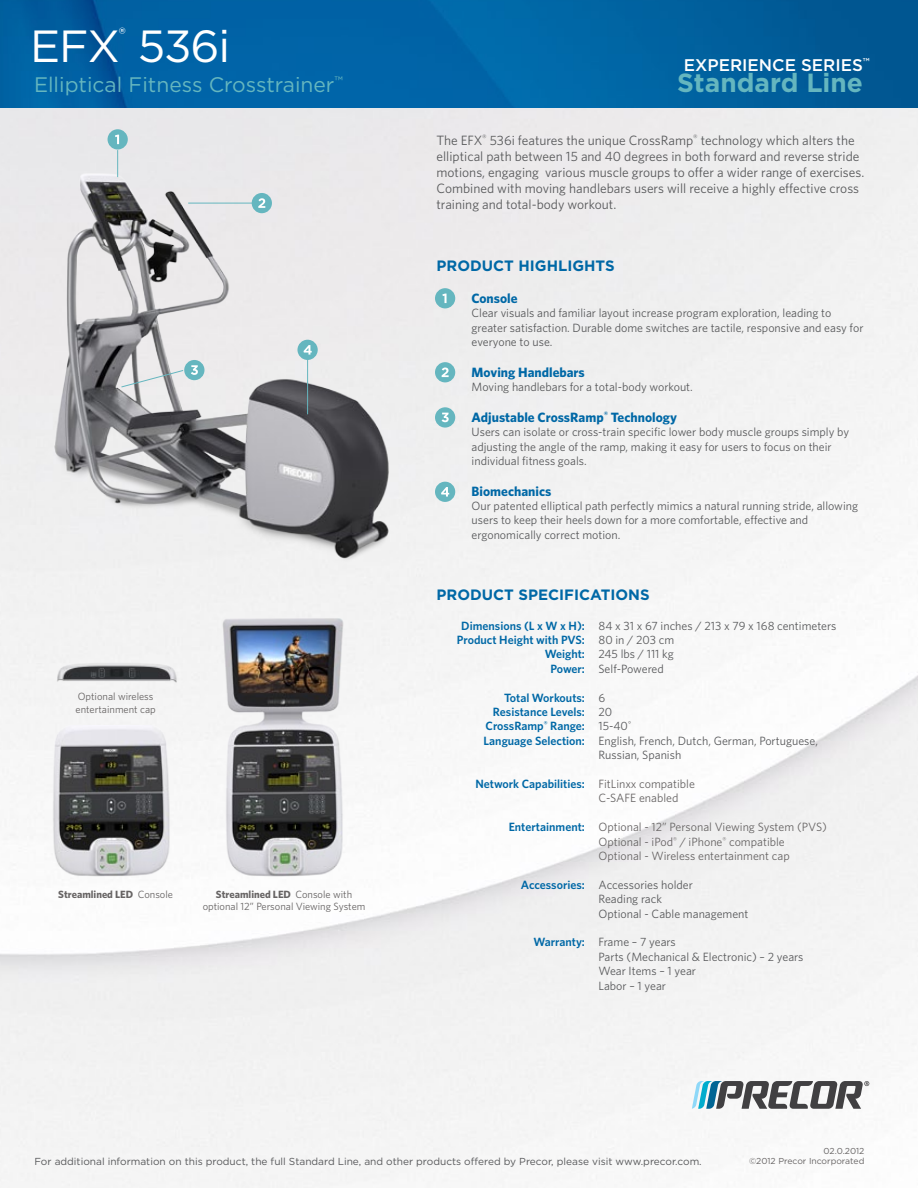
<style>
.page{position:relative;width:918px;height:1188px;background:#fff}
.page>*{position:absolute;margin:0;border:0;box-sizing:border-box;transform-origin:0 0}
.t1{font:45px "Gotham";letter-spacing:-.025em;color:#fff}
.t2{font:700 26.25px "Gotham";color:#65b6bf}
.t3{font:21px "Gotham";color:#65b6bf}
.t4{font:17.55px "Gotham";color:#fff}
.t5{font:500 16.8px "Gotham";color:#fff}
.t6{font:700 15px "Gotham";color:#0068a6}
.t7{font:13.5px/16.2px "Whitney";color:#58595b}
.t8{font:700 13.5px "Whitney";color:#0068a6}
.t9{font:12px/14.4px "Whitney";color:#58595b}
.t10{font:12px/14.4px "Whitney";color:#676464}
.t11{font:600 12px "Whitney";color:#0068a6}
.t12{font:10.5px/12.6px "Whitney";color:#676464;text-align:center}
.t13{font:700 10.5px "Whitney";color:#676464}
.t14{font:10.2px "Gotham";color:#58595b}
.t15{font:8.7px "Gotham";color:#676464}
.s1{font-weight:400}
.s2{font-weight:700}
.s3{font-weight:600;color:#0068a6}
.s4{font-weight:400;color:#58595b}
</style>
<div class="page">
<img style="left:50px;top:725px;width:122px;height:153px">
<img style="left:223px;top:617px;width:122px;height:261px">
<img style="left:0;top:0;width:918px;height:108px">
<svg style="left:692px;top:1081px;width:177px;height:28px"></svg>
<img style="left:54px;top:660px;width:125px;height:27px">
<img style="left:42px;top:170px;width:359px;height:399px">
<hr style="left:188px;top:203px;width:65px;height:1px;background:#65b6bf">
<svg style="left:121px;top:370px;width:63px;height:18px"></svg>
<hr style="left:307px;top:359px;width:1px;height:55px;background:#65b6bf">
<svg style="left:117px;top:150px;width:1px;height:27px"></svg>
<div style="left:108px;top:129px;width:20px;height:21px;background:#65b6bf;border-radius:50%"></div>
<svg style="left:115px;top:135px;width:4px;height:9px"></svg>
<div style="left:252px;top:193px;width:20px;height:20px;background:#65b6bf;border-radius:50%"></div>
<svg style="left:258px;top:198px;width:7px;height:10px"></svg>
<div style="left:184px;top:360px;width:20px;height:20px;background:#65b6bf;border-radius:50%"></div>
<svg style="left:191px;top:365px;width:7px;height:10px"></svg>
<div style="left:297px;top:340px;width:21px;height:20px;background:#65b6bf;border-radius:50%"></div>
<svg style="left:304px;top:345px;width:8px;height:10px"></svg>
<div style="left:435px;top:288px;width:20px;height:20px;background:#65b6bf;border-radius:50%"></div>
<svg style="left:442px;top:294px;width:5px;height:9px"></svg>
<div style="left:435px;top:362px;width:20px;height:20px;background:#65b6bf;border-radius:50%"></div>
<svg style="left:442px;top:368px;width:7px;height:9px"></svg>
<div style="left:435px;top:407px;width:20px;height:21px;background:#65b6bf;border-radius:50%"></div>
<svg style="left:442px;top:413px;width:7px;height:9px"></svg>
<div style="left:435px;top:482px;width:20px;height:20px;background:#65b6bf;border-radius:50%"></div>
<svg style="left:441px;top:487px;width:8px;height:10px"></svg>
<h3 class="t4" style="left:119px;top:23px;width:9px">®</h3>
<h1 class="t1" style="left:30px;top:19px;width:202px">EFX 536i</h1>
<h3 class="t3" style="left:34px;top:72px;width:310px">Elliptical Fitness Crosstrainer<sup>™</sup></h3>
<p class="t12" style="left:76px;top:690px;width:82px;text-align:left">Optional wireless entertainment cap</p>
<p class="t13" style="left:58px;top:887px;width:116px">Streamlined LED <span class="s1">Console</span></p>
<p class="t12" style="left:203px;top:887px;width:164px"><span class="s2">Streamlined LED</span> Console with optional 12” Personal Viewing System</p>
<h3 class="t5" style="left:684px;top:55px;width:187px">EXPERIENCE SERIES<sup>™</sup></h3>
<h2 class="t2" style="left:677px;top:67px;width:187px">STANDARD LINE</h2>
<p class="t7" style="left:436px;top:131px;width:429px">The EFX<sup>®</sup> 536i features the unique CrossRamp<sup>®</sup> technology which alters the elliptical path between 15 and 40 degrees in both forward and reverse stride motions, engaging various muscle groups to offer a wider range of exercises.<br>Combined with moving handlebars users will receive a highly effective cross training and total-body workout.</p>
<p class="t6" style="left:436px;top:256px;width:180px">PRODUCT HIGH LIGHTS</p>
<p class="t8" style="left:472px;top:289px;width:48px">Console</p>
<p class="t9" style="left:472px;top:306px;width:393px">Clear visuals and familiar layout increase program exploration, leading to greater satisfaction. Durable dome switches are tactile, responsive and easy for everyone to use.</p>
<p class="t8" style="left:472px;top:363px;width:115px">Moving Handlebars</p>
<p class="t9" style="left:472px;top:380px;width:223px">Moving handlebars for a total-body workout.</p>
<p class="t8" style="left:472px;top:408px;width:207px">Adjustable CrossRamp<sup>®</sup> Technology</p>
<p class="t9" style="left:472px;top:425px;width:379px">Users can isolate or cross-train specific lower body muscle groups simply by adjusting the angle of the ramp, making it easy for users to focus on their individual fitness goals.</p>
<p class="t8" style="left:472px;top:482px;width:81px">Biomechanics</p>
<p class="t9" style="left:472px;top:498px;width:388px">Our patented elliptical path perfectly mimics a natural running stride, allowing users to keep their heels down for a more comfortable, effective and ergonomically correct motion.</p>
<p class="t6" style="left:436px;top:586px;width:215px">PRODUCT SPECIFICATIONS</p>
<p class="t9" style="left:461px;top:618px;width:377px"><span class="s3">Dimensions (L x W x H):</span> 84 x 31 x 67 inches / 213 x 79 x 168 centimeters</p>
<p class="t11" style="left:457px;top:632px;width:219px">Product Height with PVS: <span class="s4">80 in / 203 cm</span></p>
<p class="t9" style="left:545px;top:647px;width:131px"><span class="s3">Weight:</span> 245 lbs / 111 kg</p>
<p class="t9" style="left:551px;top:661px;width:115px"><span class="s3">Power:</span> Self-Powered</p>
<p class="t11" style="left:504px;top:690px;width:103px">Total Workouts: <span class="s4">6</span></p>
<p class="t11" style="left:493px;top:704px;width:121px">Resistance Levels: <span class="s4">20</span></p>
<p class="t11" style="left:486px;top:718px;width:147px">CrossRamp<sup>®</sup> Range: <span class="s4">15-40</span><sup>°</sup></p>
<p class="t9" style="left:484px;top:733px;width:336px"><span class="s3">Language Selection:</span> English, French, Dutch, German, Portuguese,</p>
<p class="t9" style="left:598px;top:748px;width:84px">Russian, Spanish</p>
<p class="t10" style="left:598px;top:776px;width:98px;text-indent:-123px"><span class="s3">Network Capabilities:</span> FitLinxx compatible<br>C-SAFE enabled</p>
<p class="t10" style="left:598px;top:820px;width:230px;text-indent:-90px"><span class="s3">Entertainment:</span> Optional - 12” Personal Viewing System (PVS)<br>Optional - iPod<sup>®</sup> / iPhone<sup>®</sup> compatible<br>Optional - Wireless entertainment cap</p>
<p class="t9" style="left:598px;top:877px;width:152px;text-indent:-78px"><span class="s3">Accessories:</span> Accessories holder<br>Reading rack<br>Optional - Cable management</p>
<p class="t9" style="left:598px;top:935px;width:207px;text-indent:-65px"><span class="s3">Warranty:</span> Frame – 7 years<br>Parts (Mechanical &amp; Electronic) – 2 years<br>Wear Items – 1 year<br>Labor – 1 year</p>
<p class="t15" style="left:824px;top:1145px;width:42px">02.0.2012</p>
<p class="t14" style="left:35px;top:1156px;width:669px">For additional information on this product, the full Standard Line, and other products offered by Precor, please visit www.precor.com.</p>
<p class="t15" style="left:749px;top:1156px;width:117px">©2012 Precor Incorporated</p>
</div>
